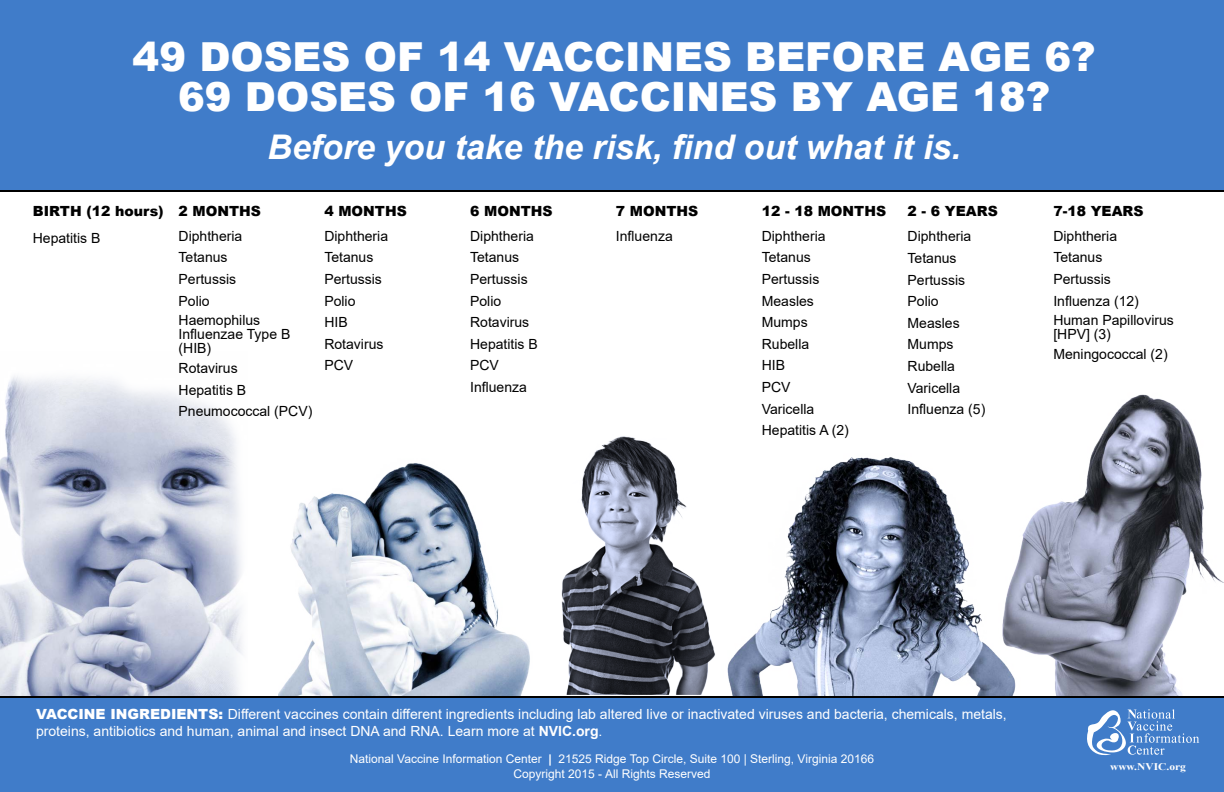
<style>
.page{position:relative;width:1224px;height:792px;background:#fff}
.page>*{position:absolute;margin:0;border:0;box-sizing:border-box;transform-origin:0 0}
.t1{font:900 40px "Arial";color:#fff}
.t2{font:italic 700 34px "Arial";color:#fff}
.t3{font:14px/21.6px "Arial";color:#000}
.t4{font:14px/16.8px "Arial";color:#fff}
.t5{font:900 14px "Arial";color:#000}
.t6{font:900 14px "Arial";color:#fff}
.t7{font:12px/14.4px "Arial";color:#fff;text-align:center}
.t8{font:700 10.2px "Times New Roman";color:#fff;scale:1.13 1}
.s1{font-weight:900}
.s2{font-weight:700}
</style>
<div class="page">
<img style="left:1021px;top:394px;width:203px;height:302px">
<img style="left:727px;top:457px;width:294px;height:239px">
<img style="left:278px;top:463px;width:252px;height:233px">
<img style="left:561px;top:436px;width:154px;height:259px">
<img style="left:0;top:376px;width:243px;height:320px">
<div style="left:0;top:0;width:1224px;height:191px;background:#407cc9"></div>
<div style="left:0;top:698px;width:1224px;height:94px;background:#407cc9"></div>
<hr style="left:0;top:696px;width:1224px;height:2px;background:#000">
<svg style="left:1087px;top:709px;width:112px;height:47px"></svg>
<hr style="left:0;top:190px;width:1224px;height:2px;background:#000">
<h1 class="t1" style="left:133px;top:28px;width:518px">49 DOSES OF 14 VACCINE</h1>
<h1 class="t1" style="left:703px;top:28px;width:160px">S BEFORE</h1>
<h1 class="t1" style="left:939px;top:28px;width:159px">AGE 6?</h1>
<h1 class="t1" style="left:178px;top:68px;width:518px">69 DOSES OF 16 VACCINE</h1>
<h1 class="t1" style="left:749px;top:68px;width:303px">S BY AGE 18?</h1>
<h2 class="t2" style="left:267px;top:124px;width:695px">Before you take the risk, find out what it is.</h2>
<p class="t5" style="left:33px;top:201px;width:132px">BIRTH (12 hours)</p>
<p class="t3" style="left:33px;top:228px;width:69px">Hepatitis B</p>
<p class="t5" style="left:179px;top:201px;width:84px">2 MONTHS</p>
<p class="t3" style="left:179px;top:225px;width:65px">Diphtheria<br>Tetanus<br>Pertussis<br>Polio</p>
<p class="t3" style="left:179px;top:313px;width:113px;line-height:14px">Haemophilus<br>Influenzae Type B (HIB)</p>
<p class="t3" style="left:179px;top:357px;width:135px">Rotavirus<br>Hepatitis B<br>Pneumococcal (PCV)</p>
<p class="t5" style="left:324px;top:201px;width:84px">4 MONTHS</p>
<p class="t3" style="left:324px;top:225px;width:65px">Diphtheria<br>Tetanus<br>Pertussis<br>Polio<br>HIB<br>Rotavirus<br>PCV</p>
<p class="t5" style="left:470px;top:201px;width:84px">6 MONTHS</p>
<p class="t3" style="left:470px;top:225px;width:69px">Diphtheria<br>Tetanus<br>Pertussis<br>Polio<br>Rotavirus<br>Hepatitis B<br>PCV<br>Influenza</p>
<p class="t5" style="left:616px;top:201px;width:84px">7 MONTHS</p>
<p class="t3" style="left:616px;top:225px;width:58px">Influenza</p>
<p class="t5" style="left:762px;top:201px;width:126px">12 - 18 MONTHS</p>
<p class="t3" style="left:762px;top:225px;width:89px">Diphtheria<br>Tetanus<br>Pertussis<br>Measles<br>Mumps<br>Rubella<br>HIB<br>PCV<br>Varicella<br>Hepatitis A (2)</p>
<p class="t5" style="left:908px;top:201px;width:60px">2 - 6 YEAR</p>
<p class="t5" style="left:988px;top:201px;width:12px">S</p>
<p class="t3" style="left:908px;top:225px;width:79px">Diphtheria<br>Tetanus<br>Pertussis<br>Polio<br>Measles<br>Mumps<br>Rubella<br>Varicella<br>Influenza (5)</p>
<p class="t5" style="left:1053px;top:201px;width:60px">7-18 YEAR</p>
<p class="t5" style="left:1133px;top:201px;width:12px">S</p>
<p class="t3" style="left:1053px;top:225px;width:87px">Diphtheria<br>Tetanus<br>Pertussis<br>Influenza (12)</p>
<p class="t3" style="left:1053px;top:313px;width:122px;line-height:14px">Human Papillovirus [HPV] (3)</p>
<p class="t3" style="left:1053px;top:344px;width:116px">Meningococcal (2)</p>
<p class="t4" style="left:36px;top:706px;width:972px;text-indent:162px"><span class="s1">TS:</span> Different vaccines contain different ingredients including lab altered live or inactivated viruses and bacteria, chemicals, metals, proteins, antibiotics and human, animal and insect DNA and RNA. Learn more at <span class="s2">NVIC.org</span>.</p>
<p class="t7" style="left:350px;top:752px;width:526px">National Vaccine Information Center <span class="s2">|</span> 21525 Ridge Top Circle, Suite 100 | Sterling, Virginia 20166<br>Copyright 2015 - All Rights Reserved</p>
<p class="t6" style="left:36px;top:704px;width:52px">VACCINE</p>
<p class="t6" style="left:110px;top:704px;width:40px">INGREDIEN</p>
<p class="t8" style="left:1110px;top:759px;width:69px">www.NVIC.org</p>
</div>
